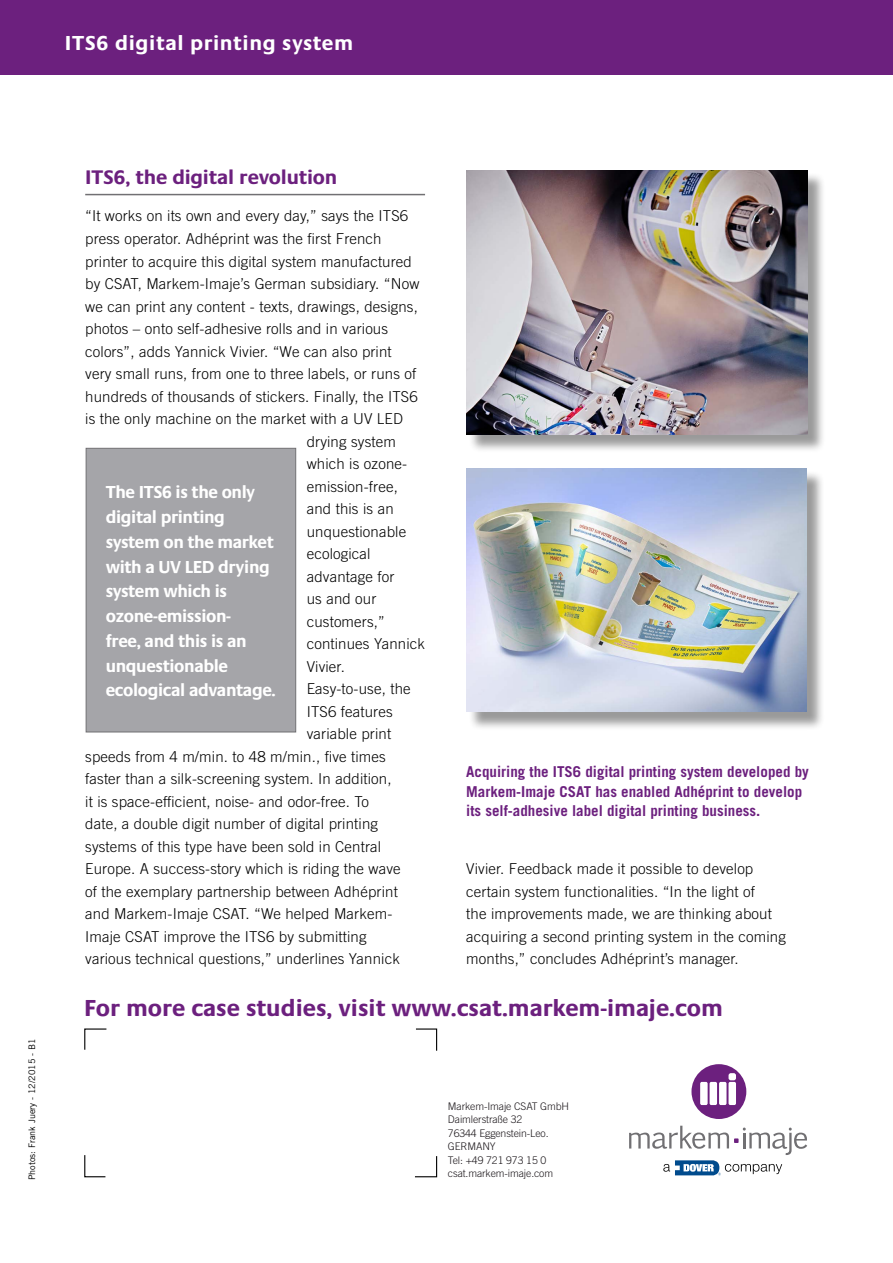
<style>
.page{position:relative;width:893px;height:1263px;background:#fff}
.page>*{position:absolute;margin:0;border:0;box-sizing:border-box;transform-origin:0 0}
.t1{font:700 24px "Praxis";color:#6c207e}
.t2{font:700 21px "Praxis";letter-spacing:.03em;color:#fff}
.t3{font:700 20.4px "Praxis";letter-spacing:-.01em;color:#6c207e}
.t4{font:700 18px/24.8px "Praxis";letter-spacing:-.02em;color:#fff;scale:.96 1}
.t5{font:300 15px/22.5px "Trade Gothic";letter-spacing:.01em;color:#000}
.t6{font:700 15px/19.5px "Trade Gothic";color:#6c207e}
.t7{font:300 10.5px "Trade Gothic";letter-spacing:-.01em;color:#1d181c}
.t8{font:9px "Trade Gothic";color:#000}
</style>
<div class="page">
<div style="left:0;top:0;width:893px;height:74px;background:#6c207e"></div>
<hr style="left:85px;top:194px;width:340px;height:1px;background:#717073">
<div style="left:86px;top:448px;width:210px;height:284px;background:#a5a5a9;border:1px solid #717073"></div>
<div style="left:468px;top:471px;width:357px;height:259px;background:#000;opacity:.4"></div>
<img style="left:466px;top:468px;width:340px;height:244px">
<div style="left:468px;top:172px;width:358px;height:282px;background:#000;opacity:.4"></div>
<img style="left:466px;top:170px;width:341px;height:265px">
<svg style="left:84px;top:1028px;width:23px;height:22px"></svg>
<svg style="left:416px;top:1028px;width:22px;height:23px"></svg>
<svg style="left:415px;top:1156px;width:23px;height:22px"></svg>
<svg style="left:84px;top:1155px;width:22px;height:23px"></svg>
<div style="left:691px;top:1064px;width:55px;height:55px;background:#6c207e;border-radius:50%"></div>
<div style="left:700px;top:1082px;width:8px;height:23px;background:#fff;border-radius:2px"></div>
<div style="left:710px;top:1082px;width:7px;height:23px;background:#fff;border-radius:2px"></div>
<div style="left:719px;top:1082px;width:7px;height:23px;background:#fff;border-radius:2px"></div>
<div style="left:728px;top:1082px;width:8px;height:23px;background:#fff;border-radius:2px"></div>
<div style="left:728px;top:1073px;width:8px;height:7px;background:#fff;border-radius:2px"></div>
<svg style="left:629px;top:1126px;width:178px;height:49px"></svg>
<p class="t2" style="left:65px;top:32px;width:290px">ITS6 digital printing system</p>
<p class="t8" style="left:27px;top:1180px;width:143px;rotate:-90deg">Photos: Frank Juery - 12/2015 - B1</p>
<h3 class="t3" style="left:85px;top:166px;width:254px">ITS6, the digital revolution</h3>
<p class="t5" style="left:85px;top:205px;width:324px">“It works on its own and every day,” says the ITS6</p>
<p class="t5" style="left:85px;top:227px;width:298px">press operator. Adhéprint was the first French</p>
<p class="t5" style="left:85px;top:250px;width:328px">printer to acquire this digital system manufactured</p>
<p class="t5" style="left:85px;top:272px;width:336px">by CSAT, Markem-Imaje’s German subsidiary. “Now</p>
<p class="t5" style="left:85px;top:295px;width:334px">we can print any content - texts, drawings, designs,</p>
<p class="t5" style="left:85px;top:317px;width:304px">photos – onto self-adhesive rolls and in various</p>
<p class="t5" style="left:85px;top:340px;width:308px">colors”, adds Yannick Vivier. “We can also print</p>
<p class="t5" style="left:85px;top:362px;width:333px">very small runs, from one to three labels, or runs of</p>
<p class="t5" style="left:85px;top:385px;width:334px">hundreds of thousands of stickers. Finally, the ITS6</p>
<p class="t5" style="left:85px;top:407px;width:319px">is the only machine on the market with a UV LED</p>
<p class="t5" style="left:307px;top:430px;width:91px">drying system</p>
<p class="t5" style="left:307px;top:452px;width:102px">which is ozone-</p>
<p class="t5" style="left:307px;top:475px;width:93px">emission-free,</p>
<p class="t5" style="left:307px;top:497px;width:88px">and this is an</p>
<p class="t5" style="left:307px;top:520px;width:101px">unquestionable</p>
<p class="t5" style="left:307px;top:542px;width:65px">ecological</p>
<p class="t5" style="left:307px;top:565px;width:89px">advantage for</p>
<p class="t5" style="left:307px;top:587px;width:71px">us and our</p>
<p class="t5" style="left:307px;top:610px;width:80px">customers,”</p>
<p class="t5" style="left:307px;top:632px;width:120px">continues Yannick</p>
<p class="t5" style="left:307px;top:655px;width:40px">Vivier.</p>
<p class="t5" style="left:307px;top:677px;width:105px">Easy-to-use, the</p>
<p class="t5" style="left:307px;top:700px;width:87px">ITS6 features</p>
<p class="t5" style="left:307px;top:722px;width:86px">variable print</p>
<p class="t5" style="left:85px;top:745px;width:302px">speeds from 4 m/min. to 48 m/min., five times</p>
<p class="t5" style="left:85px;top:767px;width:308px">faster than a silk-screening system. In addition,</p>
<p class="t5" style="left:85px;top:790px;width:285px">it is space-efficient, noise- and odor-free. To</p>
<p class="t5" style="left:85px;top:812px;width:294px">date, a double digit number of digital printing</p>
<p class="t5" style="left:85px;top:835px;width:297px">systems of this type have been sold in Central</p>
<p class="t5" style="left:85px;top:857px;width:317px">Europe. A success-story which is riding the wave</p>
<p class="t5" style="left:85px;top:880px;width:314px">of the exemplary partnership between Adhéprint</p>
<p class="t5" style="left:85px;top:902px;width:309px">and Markem-Imaje CSAT. “We helped Markem-</p>
<p class="t5" style="left:85px;top:925px;width:283px">Imaje CSAT improve the ITS6 by submitting</p>
<p class="t5" style="left:85px;top:947px;width:316px">various technical questions,” underlines Yannick</p>
<p class="t4" style="left:106px;top:480px;width:179px">The ITS6 is the only digital printing system on the market with a UV LED drying system which is ozone-emission-<br>free, and this is an unquestionable ecological advantage.</p>
<p class="t6" style="left:466px;top:762px;width:344px">Acquiring the ITS6 digital printing system developed by<br>Markem-Imaje CSAT has enabled Adhéprint to develop its self-adhesive label digital printing business.</p>
<p class="t5" style="left:466px;top:857px;width:321px">Vivier. Feedback made it possible to develop certain system functionalities. “In the light of<br>the improvements made, we are thinking about acquiring a second printing system in the coming months,” concludes Adhéprint’s manager.</p>
<h1 class="t1" style="left:84px;top:995px;width:640px">For more case studies, visit www.csat.markem-imaje.com</h1>
<p class="t7" style="left:448px;top:1100px;width:123px">Markem-Imaje CSAT GmbH</p>
<p class="t7" style="left:448px;top:1113px;width:76px">Daimlerstraße 32</p>
<p class="t7" style="left:448px;top:1127px;width:102px">76344 Eggenstein-Leo.</p>
<p class="t7" style="left:448px;top:1140px;width:49px">GERMANY</p>
<p class="t7" style="left:448px;top:1154px;width:100px">Tel: +49 721 973 15 0</p>
<p class="t7" style="left:448px;top:1167px;width:107px">csat.markem-imaje.com</p>
</div>
